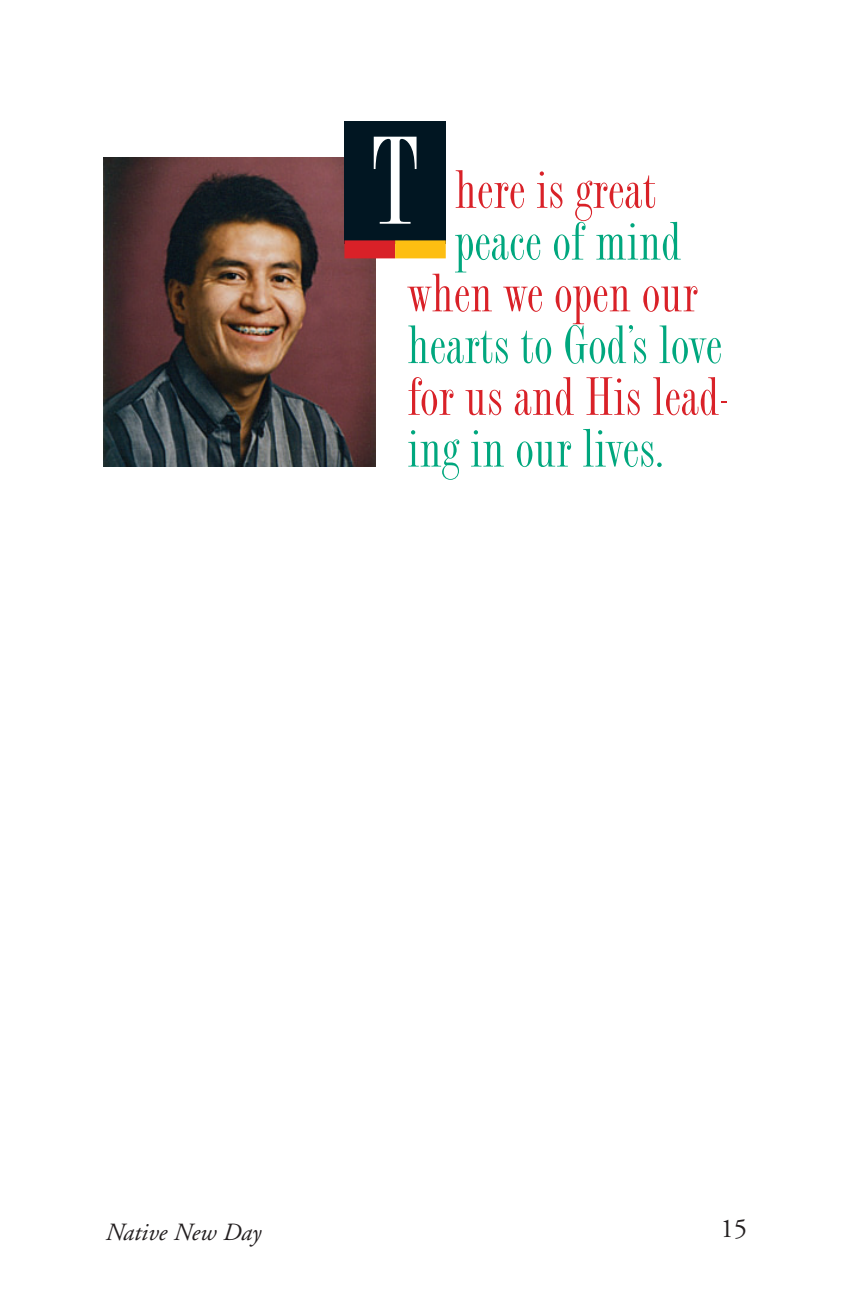
<style>
.page{position:relative;width:851px;height:1296px;background:#fff}
.page>*{position:absolute;margin:0;border:0;box-sizing:border-box;transform-origin:0 0}
.t1{font:130.5px "Fashion Compressed Plain";color:#fff}
.t2{font:56.25px "Fashion Compressed Plain";color:#00a77e}
.t3{font:56.25px "Fashion Compressed Plain";color:#d92128}
.t4{font:27px "Adobe Garamond";color:#231f20}
.t5{font:italic 24.75px "Adobe Garamond";color:#231f20}
</style>
<div class="page">
<img style="left:103px;top:158px;width:273px;height:309px">
<div style="left:344px;top:122px;width:102px;height:122px;background:#011622"></div>
<div style="left:344px;top:240px;width:51px;height:18px;background:#d92128"></div>
<div style="left:395px;top:240px;width:51px;height:18px;background:#fdbe12"></div>
<h1 class="t1" style="left:371px;top:131px;width:49px">T</h1>
<p class="t3" style="left:455px;top:168px;width:203px">here is great</p>
<p class="t2" style="left:455px;top:220px;width:228px">peace of mind</p>
<p class="t3" style="left:407px;top:271px;width:292px">when we open our</p>
<p class="t2" style="left:407px;top:323px;width:316px">hearts to God’s love</p>
<p class="t3" style="left:407px;top:375px;width:322px">for us and His lead-</p>
<p class="t2" style="left:407px;top:427px;width:257px">ing in our lives.</p>
<p class="t5" style="left:105px;top:1222px;width:157px">Native New Day</p>
<p class="t4" style="left:720px;top:1217px;width:28px">15</p>
</div>
